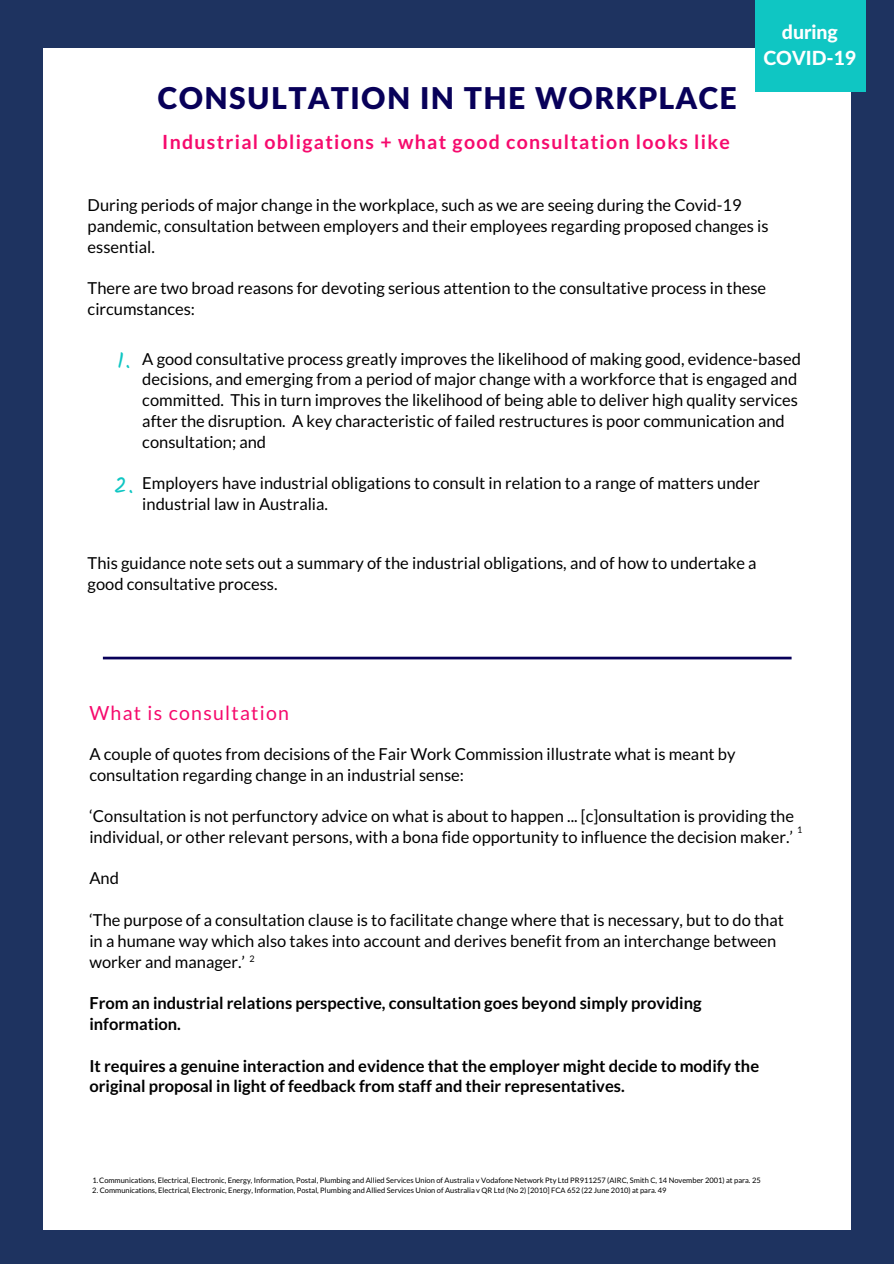
<style>
.page{position:relative;width:894px;height:1264px;background:#fff}
.page>*{position:absolute;margin:0;border:0;box-sizing:border-box;transform-origin:0 0}
.t1{font:900 30px "Lato Latin";letter-spacing:.045em;color:#080059}
.t2{font:21.75px "Kalam";color:#0fc6c3}
.t3{font:700 19.5px "Lato";letter-spacing:.065em;color:#f60a6d}
.t4{font:19.5px "Lato";letter-spacing:.065em;color:#f60a6d}
.t5{font:800 19.5px/26.5px "Lato Latin";color:#fff;text-align:center}
.t6{font:16.5px/20.9px "Lato";color:#000}
.t7{font:700 16.5px/20.9px "Lato";color:#000}
.t8{font:9px "Lato";color:#000}
.t9{font:7.5px "Lato";color:#000}
</style>
<div class="page">
<div style="left:0;top:0;width:893px;height:1263px;background:#1e3360"></div>
<div style="left:43px;top:48px;width:807px;height:1181px;background:#fff"></div>
<svg style="left:103px;top:656px;width:688px;height:3px;background:#413b7f"></svg>
<div style="left:755px;top:0;width:110px;height:92px;background:#0fc6c3"></div>
<h1 class="t1" style="left:158px;top:80px;width:580px">CONSULTATION IN THE WORKPLACE</h1>
<p class="t3" style="left:162px;top:130px;width:569px">Industrial obligations + what good consultation looks like</p>
<p class="t5" style="left:763px;top:18px;width:95px">during<br>COVID-19</p>
<p class="t6" style="left:88px;top:194px;width:682px">During periods of major change in the workplace, such as we are seeing during the Covid-19 pandemic, consultation between employers and their employees regarding proposed changes is essential.</p>
<p class="t6" style="left:88px;top:277px;width:680px">There are two broad reasons for devoting serious attention to the consultative process in these circumstances:</p>
<p class="t6" style="left:142px;top:348px;width:660px">A good consultative process greatly improves the likelihood of making good, evidence-based decisions, and emerging from a period of major change with a workforce that is engaged and committed. This in turn improves the likelihood of being able to deliver high quality services after the disruption. A key characteristic of failed restructures is poor communication and consultation; and</p>
<p class="t6" style="left:142px;top:472px;width:619px">Employers have industrial obligations to consult in relation to a range of matters under industrial law in Australia.</p>
<h2 class="t2" style="left:117px;top:347px;width:15px">1.</h2>
<h2 class="t2" style="left:114px;top:472px;width:21px">2.</h2>
<p class="t6" style="left:88px;top:552px;width:670px">This guidance note sets out a summary of the industrial obligations, and of how to undertake a good consultative process.</p>
<p class="t4" style="left:89px;top:700px;width:201px">What is consultation</p>
<p class="t6" style="left:89px;top:743px;width:647px">A couple of quotes from decisions of the Fair Work Commission illustrate what is meant by consultation regarding change in an industrial sense:</p>
<p class="t6" style="left:89px;top:805px;width:706px">‘Consultation is not perfunctory advice on what is about to happen ... [c]onsultation is providing the individual, or other relevant persons, with a bona fide opportunity to influence the decision maker.’</p>
<p class="t6" style="left:89px;top:867px;width:31px">And</p>
<p class="t6" style="left:89px;top:909px;width:695px">‘The purpose of a consultation clause is to facilitate change where that is necessary, but to do that in a humane way which also takes into account and derives benefit from an interchange between worker and manager.’</p>
<p class="t7" style="left:89px;top:992px;width:613px">From an industrial relations perspective, consultation goes beyond simply providing information.</p>
<p class="t7" style="left:89px;top:1054px;width:671px">It requires a genuine interaction and evidence that the employer might decide to modify the original proposal in light of feedback from staff and their representatives.</p>
<p class="t8" style="left:796px;top:824px;width:7px">1</p>
<p class="t8" style="left:249px;top:952px;width:7px">2</p>
<p class="t9" style="left:92px;top:1175px;width:669px">1.Communications, Electrical, Electronic, Energy, Information, Postal, Plumbing and Allied Services Union of Australia v Vodafone Network Pty Ltd PR911257 (AIRC, Smith C, 14 November 2001) at para. 25</p>
<p class="t9" style="left:92px;top:1185px;width:575px">2. Communications, Electrical, Electronic, Energy, Information, Postal, Plumbing and Allied Services Union of Australia v QR Ltd (No 2) [2010] FCA 652 (22 June 2010) at para. 49</p>
</div>
